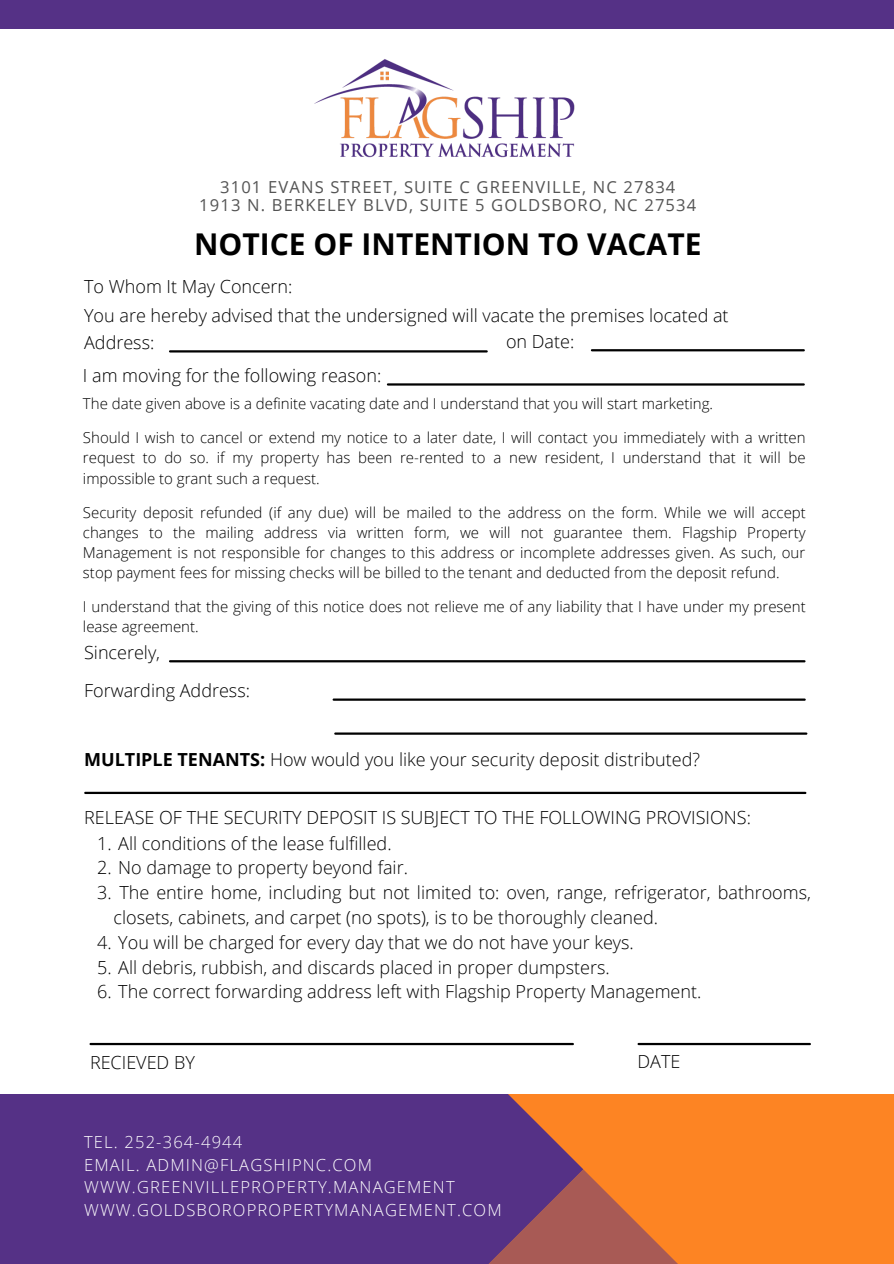
<style>
.page{position:relative;width:894px;height:1264px;background:#fff}
.page>*{position:absolute;margin:0;border:0;box-sizing:border-box;transform-origin:0 0}
.t1{font:700 30px "Open Sans";color:#000}
.t2{font:300 18px/24.8px "Open Sans";color:#000}
.t3{font:300 16.5px "Open Sans";letter-spacing:.07em;color:#fff}
.t4{font:16.5px "Open Sans";letter-spacing:.07em;color:#545454}
.t5{font:300 15px/20.1px "Open Sans";color:#000;text-align:justify}
.s1{font-weight:700}
</style>
<div class="page">
<div style="left:0;top:0;width:893px;height:1263px;background:#553186"></div>
<svg style="left:475px;top:1093px;width:418px;height:170px;fill:#fd8423"></svg>
<div style="left:0;top:29px;width:893px;height:1064px;background:#fff"></div>
<img style="left:314px;top:59px;width:261px;height:99px">
<hr style="left:170px;top:350px;width:316px;height:2px;background:#000">
<hr style="left:388px;top:383px;width:415px;height:2px;background:#000">
<hr style="left:170px;top:660px;width:634px;height:2px;background:#000">
<hr style="left:333px;top:698px;width:471px;height:2px;background:#000">
<hr style="left:335px;top:732px;width:471px;height:2px;background:#000">
<hr style="left:591px;top:349px;width:212px;height:2px;background:#000">
<hr style="left:85px;top:791px;width:720px;height:3px;background:#000">
<hr style="left:90px;top:1042px;width:482px;height:3px;background:#000">
<hr style="left:638px;top:1042px;width:171px;height:3px;background:#000">
<p class="t4" style="left:220px;top:175px;width:456px">3101 EVANS STREET, SUITE C GREENVILLE, NC 27834</p>
<p class="t4" style="left:199px;top:193px;width:498px">1913 N. BERKELEY BLVD, SUITE 5 GOLDSBORO, NC 27534</p>
<p class="t1" style="left:194px;top:222px;width:509px">NOTICE OF INTENTION TO VACATE</p>
<p class="t2" style="left:84px;top:274px;width:210px">To Whom It May Concern:</p>
<p class="t2" style="left:84px;top:303px;width:646px">You are hereby advised that the undersigned will vacate the premises located at</p>
<p class="t2" style="left:84px;top:329px;width:72px">Address:</p>
<p class="t2" style="left:83px;top:362px;width:300px">I am moving for the following reason:</p>
<p class="t5" style="left:83px;top:393px;width:631px">The date given above is a definite vacating date and I understand that you will start marketing.</p>
<p class="t5" style="left:83px;top:427px;width:724px">Should I wish to cancel or extend my notice to a later date, I will contact you immediately with a written request to do so. if my property has been re-rented to a new resident, I understand that it will be impossible to grant such a request.</p>
<p class="t5" style="left:83px;top:502px;width:724px">Security deposit refunded (if any due) will be mailed to the address on the form. While we will accept changes to the mailing address via written form, we will not guarantee them. Flagship Property Management is not responsible for changes to this address or incomplete addresses given. As such, our stop payment fees for missing checks will be billed to the tenant and deducted from the deposit refund.</p>
<p class="t5" style="left:83px;top:596px;width:724px">I understand that the giving of this notice does not relieve me of any liability that I have under my present lease agreement.</p>
<p class="t2" style="left:84px;top:639px;width:77px">Sincerely,</p>
<p class="t2" style="left:84px;top:677px;width:167px">Forwarding Address:</p>
<p class="t2" style="left:506px;top:328px;width:70px">on Date:</p>
<p class="t2" style="left:84px;top:746px;width:617px"><span class="s1">MULTIPLE TENANTS:</span> How would you like your security deposit distributed?</p>
<p class="t2" style="left:84px;top:804px;width:668px">RELEASE OF THE SECURITY DEPOSIT IS SUBJECT TO THE FOLLOWING PROVISIONS:</p>
<p class="t2" style="left:97px;top:830px;width:296px">1. All conditions of the lease fulfilled.</p>
<p class="t2" style="left:97px;top:855px;width:312px">2. No damage to property beyond fair.</p>
<p class="t2" style="left:114px;top:879px;width:698px;text-indent:-16px">3. The entire home, including but not limited to: oven, range, refrigerator, bathrooms, closets, cabinets, and carpet (no spots), is to be thoroughly cleaned.</p>
<p class="t2" style="left:97px;top:929px;width:538px">4. You will be charged for every day that we do not have your keys.</p>
<p class="t2" style="left:97px;top:954px;width:513px">5. All debris, rubbish, and discards placed in proper dumpsters.</p>
<p class="t2" style="left:97px;top:978px;width:605px">6. The correct forwarding address left with Flagship Property Management.</p>
<p class="t2" style="left:90px;top:1049px;width:106px">RECIEVED BY</p>
<p class="t2" style="left:637px;top:1048px;width:44px">DATE</p>
<p class="t3" style="left:84px;top:1130px;width:160px">TEL. 252-364-4944</p>
<p class="t3" style="left:84px;top:1152px;width:289px">EMAIL. ADMIN@FLAGSHIPNC.COM</p>
<p class="t3" style="left:84px;top:1175px;width:372px">WWW.GREENVILLEPROPERTY.MANAGEMENT</p>
<p class="t3" style="left:84px;top:1197px;width:419px">WWW.GOLDSBOROPROPERTYMANAGEMENT.COM</p>
</div>
